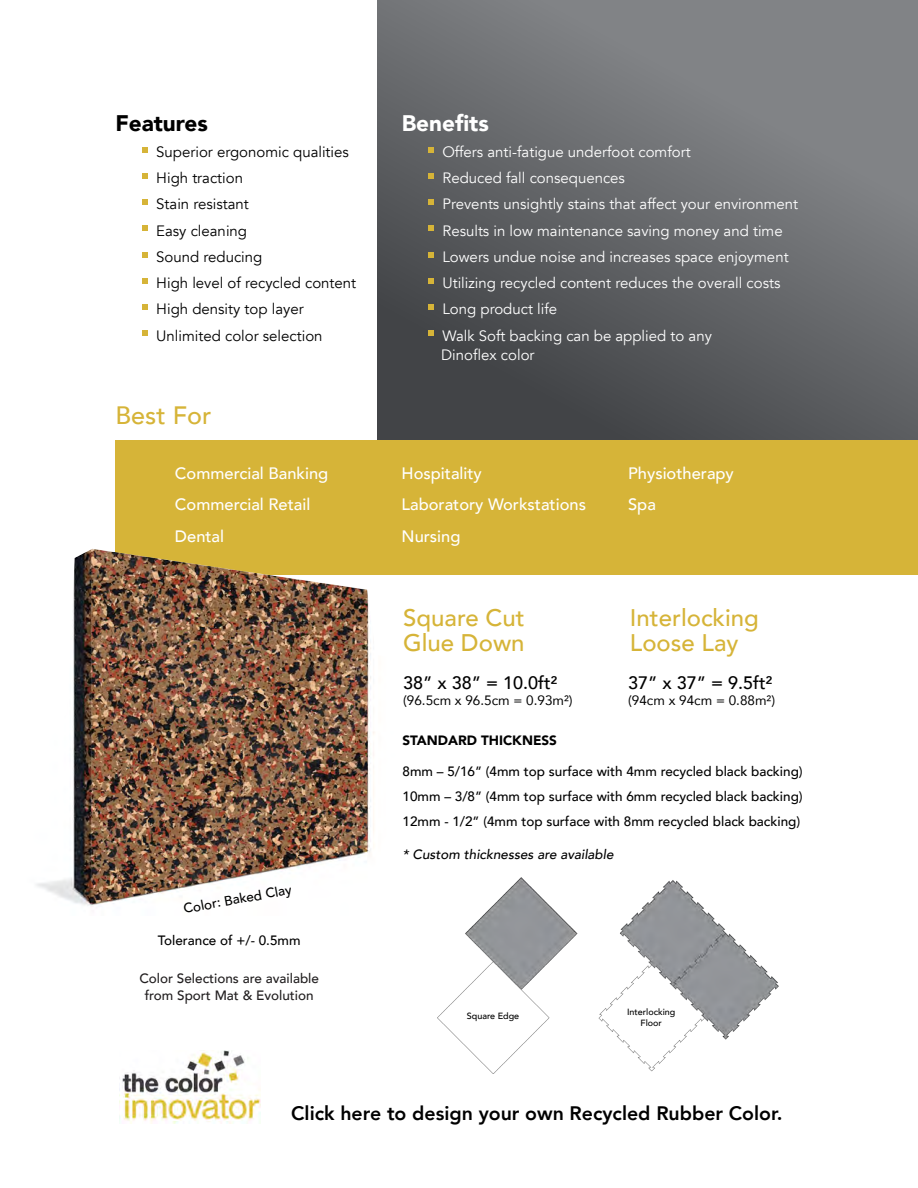
<style>
.page{position:relative;width:918px;height:1188px;background:#fff}
.page>*{position:absolute;margin:0;border:0;box-sizing:border-box;transform-origin:0 0}
.t1{font:500 25.05px "Avenir";color:#d6b438}
.t2{font:500 24px/25.5px "Avenir";color:#d6b438}
.t3{font:900 22.5px "Avenir";color:#000}
.t4{font:900 22.5px "Avenir";color:#fff}
.t5{font:800 19.5px "Avenir";color:#000}
.t6{font:500 18px "Avenir";color:#000}
.t7{font:500 16.5px/31.7px "Avenir";color:#fff}
.t8{font:15px/26.2px "Avenir";color:#fff}
.t9{font:15px/26.2px "Avenir";color:#000}
.t10{font:500 13.5px/25px "Avenir";color:#000;text-align:justify}
.t11{font:500 13.5px/16.2px "Avenir";color:#221f20;text-align:center}
.t12{font:13.5px "Avenir";color:#000}
.t13{font:italic 500 13.5px "Avenir";color:#000}
.t14{font:900 13.5px "Avenir";color:#000}
.t15{font:500 9px/10.8px "Avenir";color:#000;text-align:center}
</style>
<div class="page">
<svg style="left:377px;top:0;width:541px;height:440px;background:#65676a"></svg>
<svg style="left:142px;top:147px;width:6px;height:5px"></svg>
<svg style="left:142px;top:173px;width:6px;height:5px"></svg>
<svg style="left:142px;top:199px;width:6px;height:6px"></svg>
<svg style="left:142px;top:226px;width:6px;height:5px"></svg>
<svg style="left:142px;top:252px;width:6px;height:5px"></svg>
<svg style="left:142px;top:278px;width:6px;height:6px"></svg>
<svg style="left:142px;top:304px;width:6px;height:6px"></svg>
<svg style="left:142px;top:331px;width:6px;height:5px"></svg>
<svg style="left:429px;top:147px;width:5px;height:5px"></svg>
<svg style="left:429px;top:173px;width:5px;height:5px"></svg>
<svg style="left:429px;top:199px;width:5px;height:6px"></svg>
<svg style="left:429px;top:226px;width:5px;height:5px"></svg>
<svg style="left:429px;top:252px;width:5px;height:5px"></svg>
<svg style="left:429px;top:278px;width:5px;height:6px"></svg>
<svg style="left:429px;top:304px;width:5px;height:6px"></svg>
<svg style="left:429px;top:331px;width:5px;height:5px"></svg>
<div style="left:116px;top:440px;width:802px;height:134px;background:#d6b438"></div>
<img style="left:36px;top:549px;width:474px;height:357px">
<img style="left:120px;top:1051px;width:140px;height:73px">
<img style="left:437px;top:877px;width:341px;height:196px">
<div style="left:454px;top:1010px;width:78px;height:19px;background:#fff"></div>
<div style="left:619px;top:1009px;width:65px;height:25px;background:#fff"></div>
<h3 class="t3" style="left:116px;top:103px;width:94px">Features</h3>
<p class="t9" style="left:156px;top:139px;width:202px">Superior ergonomic qualities<br>High traction<br>Stain resistant<br>Easy cleaning<br>Sound reducing<br>High level of recycled content<br>High density top layer<br>Unlimited color selection</p>
<h1 class="t1" style="left:116px;top:394px;width:97px">Best For</h1>
<h3 class="t4" style="left:402px;top:103px;width:89px">Benefits</h3>
<p class="t8" style="left:442px;top:139px;width:357px">Offers anti-fatigue underfoot comfort<br>Reduced fall consequences<br>Prevents unsightly stains that affect your environment Results in low maintenance saving money and time Lowers undue noise and increases space enjoyment Utilizing recycled content reduces the overall costs Long product life<br>Walk Soft backing can be applied to any</p>
<p class="t8" style="left:441px;top:342px;width:95px">Dinoflex color</p>
<p class="t7" style="left:175px;top:456px;width:155px">Commercial Banking<br>Commercial Retail<br>Dental</p>
<p class="t7" style="left:402px;top:456px;width:186px">Hospitality<br>Laboratory Workstations<br>Nursing</p>
<p class="t7" style="left:628px;top:456px;width:107px">Physiotherapy<br>Spa</p>
<h2 class="t2" style="left:403px;top:603px;width:123px">Square Cut<br>Glue Down</h2>
<h2 class="t2" style="left:630px;top:603px;width:130px">Interlocking<br>Loose Lay</h2>
<p class="t10" style="left:181px;top:895px;width:111px;rotate:-10deg">Color: Baked Clay</p>
<p class="t10" style="left:158px;top:927px;width:144px">Tolerance of +/- 0.5mm</p>
<p class="t11" style="left:139px;top:970px;width:181px">Color Selections are available from Sport Mat &amp; Evolution</p>
<p class="t6" style="left:403px;top:667px;width:156px">38” x 38” = 10.0ft²</p>
<p class="t12" style="left:403px;top:690px;width:171px">(96.5cm x 96.5cm = 0.93m²)</p>
<p class="t14" style="left:403px;top:728px;width:156px">STANDARD THICKNESS</p>
<p class="t10" style="left:403px;top:758px;width:402px">8mm – 5/16” (4mm top surface with 4mm recycled black backing)<br>10mm – 3/8” (4mm top surface with 6mm recycled black backing)<br>12mm - 1/2” (4mm top surface with 8mm recycled black backing)</p>
<p class="t13" style="left:403px;top:846px;width:213px">* Custom thicknesses are available</p>
<p class="t6" style="left:628px;top:667px;width:146px">37” x 37” = 9.5ft²</p>
<p class="t12" style="left:628px;top:690px;width:148px">(94cm x 94cm = 0.88m²)</p>
<p class="t15" style="left:467px;top:1010px;width:54px">Square Edge</p>
<p class="t15" style="left:627px;top:1006px;width:50px">Interlocking<br>Floor</p>
<h3 class="t5" style="left:291px;top:1098px;width:493px">Click here to design your own Recycled Rubber Color.</h3>
</div>
